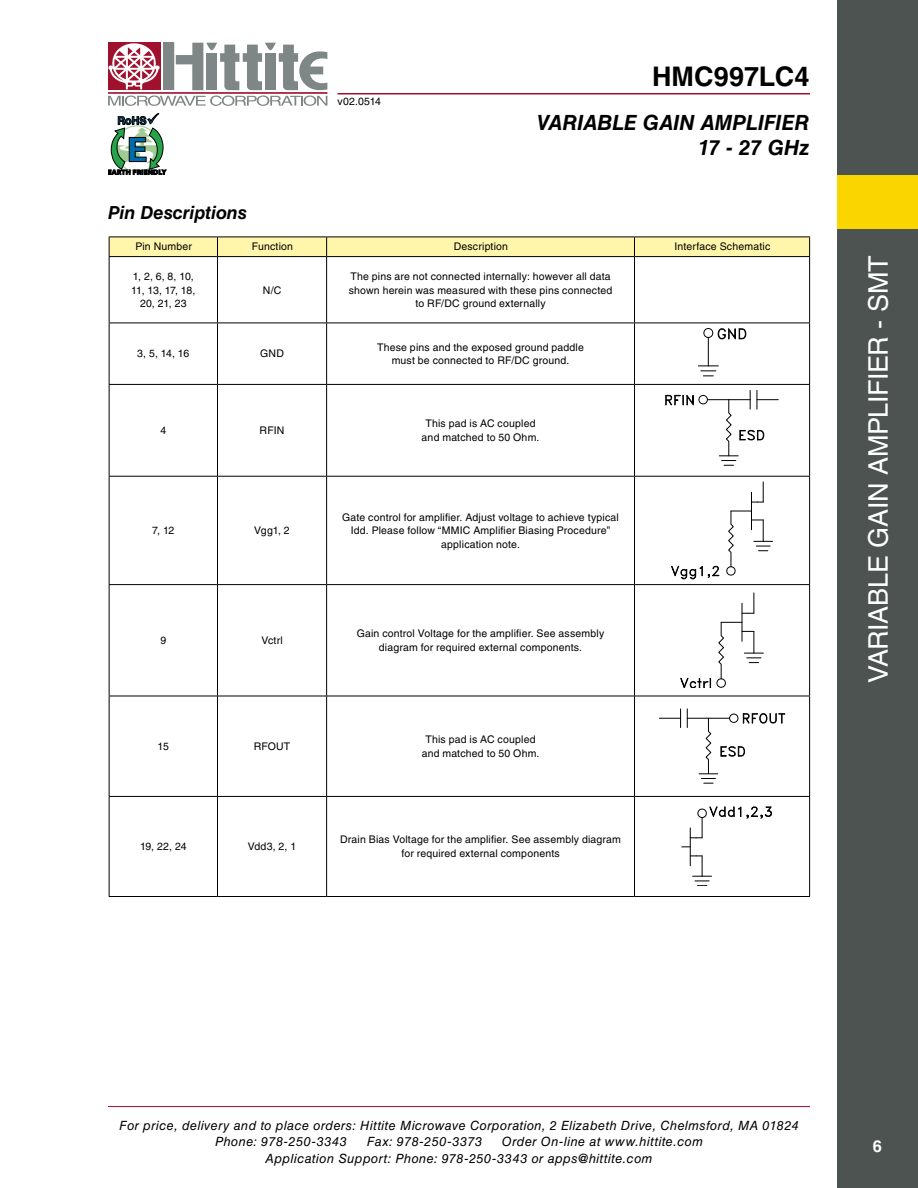
<style>
.page{position:relative;width:918px;height:1188px;background:#fff}
.page>*{position:absolute;margin:0;border:0;box-sizing:border-box;transform-origin:0 0}
.t1{font:27px "Helvetica LT Std";letter-spacing:-.015em;color:#fff}
.t2{font:700 27px "Helvetica LT Std";letter-spacing:.005em;color:#000}
.t3{font:italic 700 21px/25.2px "Helvetica LT Std";color:#000;text-align:right}
.t4{font:italic 700 18px "Helvetica LT Std";letter-spacing:-.005em;color:#000}
.t5{font:700 16.5px "Helvetica LT Std";color:#fff}
.t6{font:italic 12.75px/16.5px "Helvetica LT Std";letter-spacing:.035em;color:#000}
.t7{font:10.5px/13.5px "Helvetica LT Std";letter-spacing:.02em;color:#000;text-align:center}
.t8{font:10.5px/13.5px "Helvetica LT Std";letter-spacing:-.03em;color:#000;text-align:center}
</style>
<div class="page">
<hr style="left:108px;top:1106px;width:702px;height:1px;background:#a0112e">
<div style="left:163px;top:43px;width:11px;height:47px;background:#7f8686"></div>
<div style="left:108px;top:43px;width:52px;height:47px;background:#a0112e"></div>
<hr style="left:108px;top:92px;width:219px;height:2px;background:#a0112e">
<svg style="left:176px;top:43px;width:151px;height:47px"></svg>
<svg style="left:108px;top:96px;width:219px;height:10px"></svg>
<svg style="left:108px;top:43px;width:52px;height:46px"></svg>
<hr style="left:338px;top:93px;width:472px;height:1px;background:#a0112e">
<svg style="left:108px;top:113px;width:58px;height:62px"></svg>
<div style="left:837px;top:0;width:81px;height:1188px;background:#4d5350"></div>
<div style="left:837px;top:175px;width:81px;height:54px;background:#fbd500"></div>
<div style="left:109px;top:237px;width:701px;height:19px;background:#fff6ac"></div>
<hr style="left:109px;top:256px;width:109px;height:1px;background:#000">
<hr style="left:109px;top:257px;width:1px;height:66px;background:#000">
<hr style="left:218px;top:256px;width:109px;height:1px;background:#000">
<hr style="left:217px;top:257px;width:1px;height:66px;background:#000">
<hr style="left:327px;top:256px;width:307px;height:1px;background:#000">
<hr style="left:326px;top:257px;width:1px;height:66px;background:#000">
<hr style="left:634px;top:256px;width:176px;height:1px;background:#000">
<hr style="left:634px;top:257px;width:1px;height:66px;background:#000">
<hr style="left:809px;top:257px;width:1px;height:66px;background:#000">
<hr style="left:109px;top:323px;width:109px;height:1px;background:#000">
<hr style="left:109px;top:323px;width:1px;height:61px;background:#000">
<hr style="left:218px;top:323px;width:109px;height:1px;background:#000">
<hr style="left:217px;top:323px;width:1px;height:61px;background:#000">
<hr style="left:327px;top:323px;width:307px;height:1px;background:#000">
<hr style="left:326px;top:323px;width:1px;height:61px;background:#000">
<hr style="left:634px;top:323px;width:176px;height:1px;background:#000">
<hr style="left:634px;top:323px;width:1px;height:61px;background:#000">
<hr style="left:809px;top:323px;width:1px;height:61px;background:#000">
<hr style="left:109px;top:384px;width:109px;height:1px;background:#000">
<hr style="left:109px;top:385px;width:1px;height:91px;background:#000">
<hr style="left:218px;top:384px;width:109px;height:1px;background:#000">
<hr style="left:217px;top:385px;width:1px;height:91px;background:#000">
<hr style="left:327px;top:384px;width:307px;height:1px;background:#000">
<hr style="left:326px;top:385px;width:1px;height:91px;background:#000">
<hr style="left:634px;top:385px;width:1px;height:91px;background:#000">
<hr style="left:809px;top:385px;width:1px;height:91px;background:#000">
<hr style="left:109px;top:476px;width:109px;height:1px;background:#000">
<hr style="left:109px;top:477px;width:1px;height:107px;background:#000">
<hr style="left:218px;top:476px;width:109px;height:1px;background:#000">
<hr style="left:217px;top:477px;width:1px;height:107px;background:#000">
<hr style="left:327px;top:476px;width:307px;height:1px;background:#000">
<hr style="left:326px;top:477px;width:1px;height:107px;background:#000">
<hr style="left:634px;top:476px;width:176px;height:1px;background:#000">
<hr style="left:634px;top:477px;width:1px;height:107px;background:#000">
<hr style="left:809px;top:477px;width:1px;height:107px;background:#000">
<hr style="left:109px;top:584px;width:109px;height:1px;background:#000">
<hr style="left:109px;top:585px;width:1px;height:111px;background:#000">
<hr style="left:218px;top:584px;width:109px;height:1px;background:#000">
<hr style="left:217px;top:585px;width:1px;height:111px;background:#000">
<hr style="left:327px;top:584px;width:307px;height:1px;background:#000">
<hr style="left:326px;top:585px;width:1px;height:111px;background:#000">
<hr style="left:634px;top:584px;width:176px;height:1px;background:#000">
<hr style="left:634px;top:585px;width:1px;height:111px;background:#000">
<hr style="left:809px;top:585px;width:1px;height:111px;background:#000">
<hr style="left:109px;top:696px;width:109px;height:1px;background:#000">
<hr style="left:109px;top:696px;width:1px;height:100px;background:#000">
<hr style="left:218px;top:696px;width:109px;height:1px;background:#000">
<hr style="left:217px;top:696px;width:1px;height:100px;background:#000">
<hr style="left:327px;top:696px;width:307px;height:1px;background:#000">
<hr style="left:326px;top:696px;width:1px;height:100px;background:#000">
<hr style="left:634px;top:696px;width:176px;height:1px;background:#000">
<hr style="left:634px;top:696px;width:1px;height:100px;background:#000">
<hr style="left:809px;top:696px;width:1px;height:100px;background:#000">
<hr style="left:109px;top:796px;width:109px;height:1px;background:#000">
<hr style="left:109px;top:797px;width:1px;height:99px;background:#000">
<hr style="left:218px;top:796px;width:109px;height:1px;background:#000">
<hr style="left:217px;top:797px;width:1px;height:99px;background:#000">
<hr style="left:327px;top:796px;width:307px;height:1px;background:#000">
<hr style="left:326px;top:797px;width:1px;height:99px;background:#000">
<hr style="left:634px;top:796px;width:176px;height:1px;background:#000">
<hr style="left:634px;top:797px;width:1px;height:99px;background:#000">
<hr style="left:809px;top:797px;width:1px;height:99px;background:#000">
<hr style="left:109px;top:896px;width:109px;height:1px;background:#000">
<hr style="left:218px;top:896px;width:109px;height:1px;background:#000">
<hr style="left:327px;top:896px;width:307px;height:1px;background:#000">
<hr style="left:634px;top:896px;width:176px;height:1px;background:#000">
<hr style="left:634px;top:384px;width:176px;height:1px;background:#000">
<svg style="left:698px;top:328px;width:48px;height:49px"></svg>
<svg style="left:665px;top:390px;width:113px;height:76px"></svg>
<hr style="left:751px;top:492px;width:1px;height:38px;background:#000">
<svg style="left:751px;top:482px;width:13px;height:21px"></svg>
<svg style="left:671px;top:565px;width:48px;height:14px"></svg>
<svg style="left:726px;top:511px;width:47px;height:64px"></svg>
<hr style="left:742px;top:603px;width:1px;height:38px;background:#000">
<svg style="left:742px;top:593px;width:13px;height:21px"></svg>
<svg style="left:681px;top:678px;width:30px;height:10px"></svg>
<svg style="left:717px;top:622px;width:46px;height:66px"></svg>
<svg style="left:659px;top:709px;width:22px;height:19px"></svg>
<svg style="left:687px;top:709px;width:98px;height:75px"></svg>
<hr style="left:690px;top:828px;width:1px;height:38px;background:#000">
<svg style="left:690px;top:856px;width:22px;height:30px"></svg>
<svg style="left:690px;top:806px;width:82px;height:33px"></svg>
<p class="t7" style="left:338px;top:94px;width:45px">v02.0514</p>
<h1 class="t2" style="left:652px;top:60px;width:159px">HMC997LC4</h1>
<h2 class="t3" style="left:537px;top:109px;width:274px">VARIABLE GAIN AMPLIFIER<br>17 - 27 GHz</h2>
<h3 class="t4" style="left:108px;top:201px;width:140px">Pin Descriptions</h3>
<p class="t7" style="left:135px;top:239px;width:58px">Pin Number</p>
<p class="t7" style="left:252px;top:239px;width:43px">Function</p>
<p class="t7" style="left:454px;top:239px;width:56px">Description</p>
<p class="t7" style="left:675px;top:239px;width:97px">I nterface Schematic</p>
<p class="t8" style="left:131px;top:270px;width:65px">1, 2, 6, 8, 10,<br>11, 13, 17, 18,<br>20, 21, 23</p>
<p class="t7" style="left:349px;top:270px;width:265px">The pins are not connected internally: however all data shown herein was measured with these pins connected to RF/DC ground externally</p>
<p class="t7" style="left:263px;top:283px;width:20px">N/C</p>
<p class="t7" style="left:137px;top:347px;width:54px">3, 5, 14, 16</p>
<p class="t7" style="left:260px;top:347px;width:25px">GND</p>
<p class="t7" style="left:377px;top:340px;width:208px">These pins and the exposed ground paddle must be connected to RF/DC ground.</p>
<p class="t7" style="left:160px;top:424px;width:7px">4</p>
<p class="t7" style="left:260px;top:424px;width:7px">RFIN</p>
<p class="t7" style="left:422px;top:417px;width:119px">This pad is AC coupled and matched to 50 Ohm.</p>
<p class="t7" style="left:152px;top:524px;width:24px">7, 12</p>
<p class="t7" style="left:254px;top:524px;width:37px">Vgg1, 2</p>
<p class="t7" style="left:351px;top:510px;width:270px;text-align:left;text-indent:-9px">Gate control for amplifier. Adjust voltage to achieve typical<br>Idd. Please follow “MMI</p>
<p class="t7" style="left:441px;top:524px;width:171px;text-align:left;text-indent:22px">C Amplifier Biasing Procedure” application note.</p>
<p class="t7" style="left:160px;top:634px;width:7px">9</p>
<p class="t7" style="left:261px;top:634px;width:23px">Vctrl</p>
<p class="t7" style="left:357px;top:627px;width:249px">Gain control Voltage for the amplifier. See assembly diagram for required external components.</p>
<p class="t7" style="left:158px;top:740px;width:13px">15</p>
<p class="t7" style="left:254px;top:740px;width:38px">RFOUT</p>
<p class="t7" style="left:422px;top:733px;width:119px">This pad is AC coupled and matched to 50 Ohm.</p>
<p class="t7" style="left:140px;top:840px;width:48px">19, 22, 24</p>
<p class="t7" style="left:248px;top:840px;width:50px">Vdd3, 2, 1</p>
<p class="t7" style="left:340px;top:833px;width:282px">Drain Bias Voltage for the amplifier. See assembly diagram for required external components</p>
<h1 class="t1" style="left:863px;top:683px;width:429px;rotate:-90deg">Variable Gain Amplifier - SMT</h1>
<p class="t6" style="left:215px;top:1117px;width:585px;text-indent:-96px">For price, delivery and to place orders: Hittite Microwave Corporation, 2 Elizabeth Drive, Chelmsford, MA 01824<br>Phone: 978-250-3343</p>
<p class="t6" style="left:265px;top:1133px;width:439px;text-indent:236px">Order On-line at www.hittite.com<br>Application Support: Phone: 978-250-3343 or apps@hittite.com</p>
<p class="t6" style="left:367px;top:1133px;width:117px">Fax: 978-250-3373</p>
<h3 class="t5" style="left:873px;top:1136px;width:11px">6</h3>
</div>
